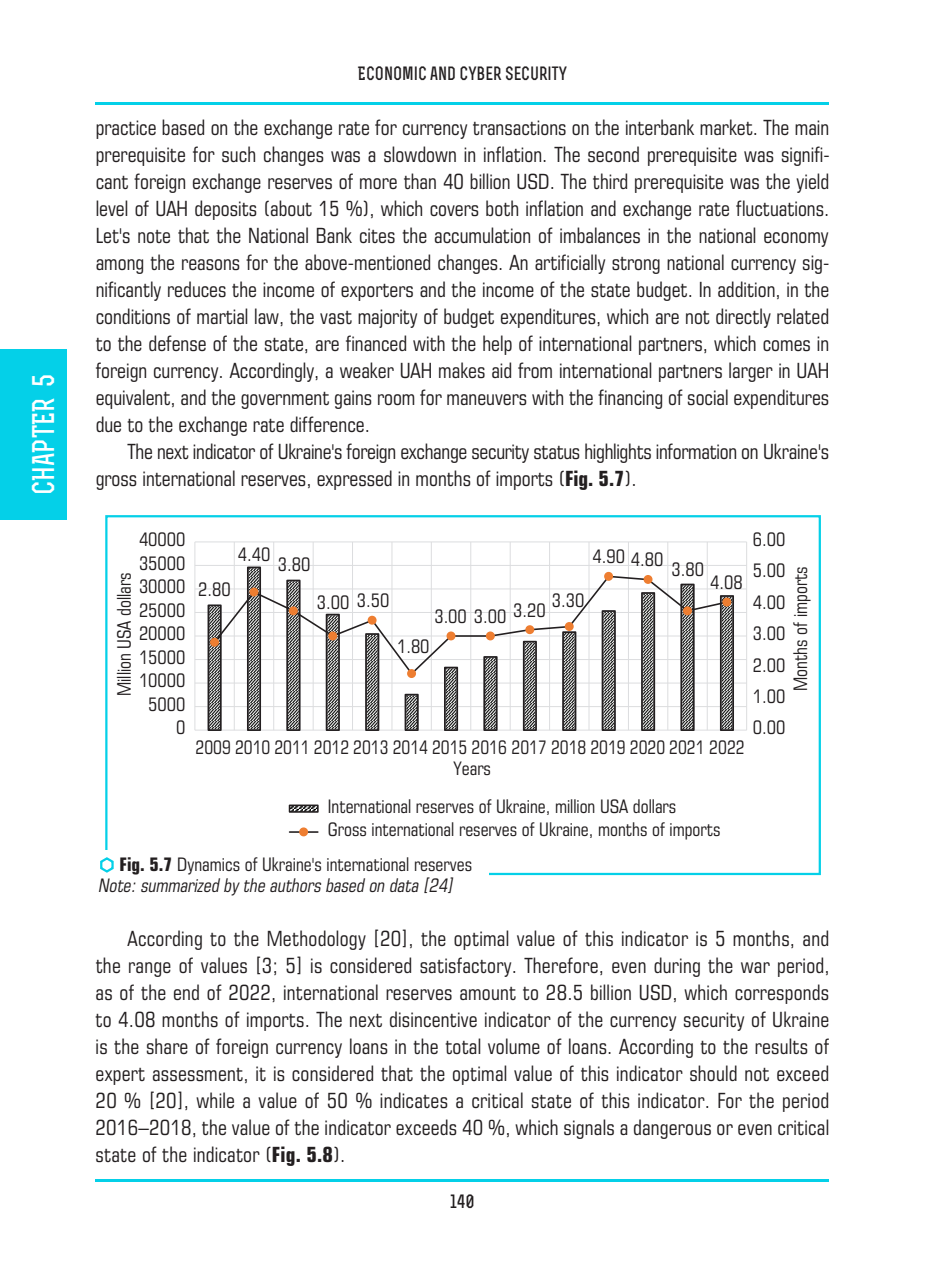
<style>
.page{position:relative;width:925px;height:1276px;background:#fff}
.page>*{position:absolute;margin:0;border:0;box-sizing:border-box;transform-origin:0 0}
.t1{font:700 29.25px "Rex";color:#fff}
.t2{font:20.25px/27px "Europe Cond";color:#231f20;text-align:justify}
.t3{font:18px/37.4px "Europe Cond";color:#231f20}
.t4{font:italic 18px/20.2px "Europe Cond";color:#231f20}
.t5{font:18px "Europe Cond";color:#231f20;scale:.95 1}
.t6{font:700 18px "Rex";color:#231f20}
.s1{font-weight:700}
.s2{font-weight:700;font-style:normal}
.s3{font-style:normal}
</style>
<div class="page">
<hr style="left:96px;top:102px;width:733px;height:2px;background:#04d0e8">
<hr style="left:96px;top:1179px;width:733px;height:2px;background:#04d0e8">
<div style="left:0;top:349px;width:67px;height:171px;background:#04d0e8"></div>
<div style="left:105px;top:515px;width:716px;height:360px;background:#fff;border:2px solid #04d0e8"></div>
<div style="left:99px;top:850px;width:389px;height:41px;background:#fff"></div>
<hr style="left:195px;top:729px;width:552px;height:1px;background:#dcdddf">
<hr style="left:194px;top:542px;width:1px;height:188px;background:#dcdddf">
<hr style="left:234px;top:542px;width:1px;height:188px;background:#dcdddf">
<hr style="left:273px;top:542px;width:1px;height:188px;background:#dcdddf">
<hr style="left:313px;top:542px;width:1px;height:188px;background:#dcdddf">
<hr style="left:352px;top:542px;width:1px;height:188px;background:#dcdddf">
<hr style="left:391px;top:542px;width:1px;height:188px;background:#dcdddf">
<hr style="left:431px;top:542px;width:1px;height:188px;background:#dcdddf">
<hr style="left:470px;top:542px;width:1px;height:188px;background:#dcdddf">
<hr style="left:510px;top:542px;width:1px;height:188px;background:#dcdddf">
<hr style="left:549px;top:542px;width:1px;height:188px;background:#dcdddf">
<hr style="left:588px;top:542px;width:1px;height:188px;background:#dcdddf">
<hr style="left:628px;top:542px;width:1px;height:188px;background:#dcdddf">
<hr style="left:667px;top:542px;width:1px;height:188px;background:#dcdddf">
<hr style="left:707px;top:542px;width:1px;height:188px;background:#dcdddf">
<hr style="left:746px;top:542px;width:1px;height:188px;background:#dcdddf">
<hr style="left:195px;top:706px;width:552px;height:1px;background:#dcdddf">
<hr style="left:195px;top:682px;width:552px;height:1px;background:#dcdddf">
<hr style="left:195px;top:659px;width:552px;height:1px;background:#dcdddf">
<hr style="left:195px;top:635px;width:552px;height:1px;background:#dcdddf">
<hr style="left:195px;top:612px;width:552px;height:1px;background:#dcdddf">
<hr style="left:195px;top:588px;width:552px;height:1px;background:#dcdddf">
<hr style="left:195px;top:565px;width:552px;height:1px;background:#dcdddf">
<hr style="left:195px;top:541px;width:552px;height:1px;background:#dcdddf">
<svg style="left:207px;top:566px;width:528px;height:165px"></svg>
<svg style="left:212px;top:575px;width:517px;height:101px"></svg>
<div style="left:211px;top:638px;width:7px;height:8px;background:#ee7e31;border-radius:50%"></div>
<div style="left:210px;top:638px;width:9px;height:9px;border:2px solid #ee7e31;border-radius:50%"></div>
<div style="left:250px;top:588px;width:8px;height:7px;background:#ee7e31;border-radius:50%"></div>
<div style="left:249px;top:587px;width:9px;height:9px;border:2px solid #ee7e31;border-radius:50%"></div>
<div style="left:290px;top:607px;width:7px;height:7px;background:#ee7e31;border-radius:50%"></div>
<div style="left:289px;top:606px;width:9px;height:9px;border:2px solid #ee7e31;border-radius:50%"></div>
<div style="left:329px;top:632px;width:7px;height:7px;background:#ee7e31;border-radius:50%"></div>
<div style="left:328px;top:631px;width:9px;height:9px;border:2px solid #ee7e31;border-radius:50%"></div>
<div style="left:368px;top:616px;width:8px;height:8px;background:#ee7e31;border-radius:50%"></div>
<div style="left:368px;top:616px;width:9px;height:8px;border:2px solid #ee7e31;border-radius:50%"></div>
<div style="left:408px;top:670px;width:7px;height:7px;background:#ee7e31;border-radius:50%"></div>
<div style="left:407px;top:669px;width:9px;height:9px;border:2px solid #ee7e31;border-radius:50%"></div>
<div style="left:447px;top:632px;width:8px;height:7px;background:#ee7e31;border-radius:50%"></div>
<div style="left:446px;top:631px;width:9px;height:9px;border:2px solid #ee7e31;border-radius:50%"></div>
<div style="left:487px;top:632px;width:7px;height:7px;background:#ee7e31;border-radius:50%"></div>
<div style="left:486px;top:631px;width:9px;height:9px;border:2px solid #ee7e31;border-radius:50%"></div>
<div style="left:526px;top:626px;width:7px;height:7px;background:#ee7e31;border-radius:50%"></div>
<div style="left:525px;top:625px;width:9px;height:9px;border:2px solid #ee7e31;border-radius:50%"></div>
<div style="left:566px;top:623px;width:7px;height:7px;background:#ee7e31;border-radius:50%"></div>
<div style="left:565px;top:622px;width:9px;height:9px;border:2px solid #ee7e31;border-radius:50%"></div>
<div style="left:605px;top:573px;width:7px;height:7px;background:#ee7e31;border-radius:50%"></div>
<div style="left:604px;top:572px;width:9px;height:9px;border:2px solid #ee7e31;border-radius:50%"></div>
<div style="left:644px;top:576px;width:8px;height:7px;background:#ee7e31;border-radius:50%"></div>
<div style="left:643px;top:575px;width:9px;height:9px;border:2px solid #ee7e31;border-radius:50%"></div>
<div style="left:684px;top:607px;width:7px;height:7px;background:#ee7e31;border-radius:50%"></div>
<div style="left:683px;top:606px;width:9px;height:9px;border:2px solid #ee7e31;border-radius:50%"></div>
<div style="left:723px;top:598px;width:7px;height:8px;background:#ee7e31;border-radius:50%"></div>
<div style="left:722px;top:597px;width:9px;height:9px;border:2px solid #ee7e31;border-radius:50%"></div>
<svg style="left:292px;top:807px;width:24px;height:2px"></svg>
<div style="left:289px;top:804px;width:30px;height:8px;border:2px solid #231f20"></div>
<hr style="left:289px;top:831px;width:29px;height:2px;background:#231f20">
<div style="left:300px;top:828px;width:7px;height:7px;background:#ee7e31;border-radius:50%"></div>
<div style="left:299px;top:827px;width:9px;height:9px;border:2px solid #ee7e31;border-radius:50%"></div>
<h1 class="t1" style="left:25px;top:495px;width:123px;rotate:-90deg">CHAPTER 5</h1>
<p class="t6" style="left:358px;top:63px;width:211px">ECONOMIC AND CYBER SECURITY</p>
<p class="t2" style="left:96px;top:114px;width:736px">practice based on the exchange rate for currency transactions on the interbank market. The main prerequisite for such changes was a slowdown in inflation. The second prerequisite was signifi&shy;cant foreign exchange reserves of more than 40 billion USD. The third prerequisite was the yield level of UAH deposits (about 15 %), which covers both inflation and exchange rate fluctuations.<br>Let's note that the National Bank cites the accumulation of imbalances in the national economy among the reasons for the above-mentioned changes. An artificially strong national currency sig&shy;nificantly reduces the income of exporters and the income of the state budget. In addition, in the conditions of martial law, the vast majority of budget expenditures, which are not directly related to the defense of the state, are financed with the help of international partners, which comes in foreign currency. Accordingly, a weaker UAH makes aid from international partners larger in UAH equivalent, and the government gains room for maneuvers with the financing of social expenditures due to the exchange rate difference.</p>
<p class="t2" style="left:96px;top:438px;width:735px;text-indent:32px">The next indicator of Ukraine's foreign exchange security status highlights information on Ukraine's gross international reserves, expressed in months of imports (<span class="s1">Fig. 5.7</span>).</p>
<p class="t3" style="left:139px;top:520px;width:48px">40000</p>
<p class="t3" style="left:753px;top:520px;width:34px">6.00</p>
<p class="t3" style="left:238px;top:536px;width:34px">4.40</p>
<p class="t3" style="left:593px;top:539px;width:72px">4.90 4.80</p>
<p class="t3" style="left:139px;top:544px;width:48px">35000</p>
<p class="t3" style="left:278px;top:546px;width:34px">3.80</p>
<p class="t3" style="left:671px;top:551px;width:34px">3.80</p>
<p class="t3" style="left:753px;top:552px;width:34px">5.00</p>
<p class="t3" style="left:105px;top:696px;width:125px;rotate:-90deg">Million USA dollars</p>
<p class="t3" style="left:782px;top:691px;width:126px;rotate:-90deg">Months of imports</p>
<p class="t3" style="left:710px;top:563px;width:34px">4.08</p>
<p class="t3" style="left:139px;top:567px;width:48px">30000</p>
<p class="t3" style="left:198px;top:571px;width:34px">2.80</p>
<p class="t3" style="left:552px;top:581px;width:34px">3.30</p>
<p class="t3" style="left:317px;top:582px;width:74px">3.00 3.50</p>
<p class="t3" style="left:753px;top:583px;width:34px">4.00</p>
<p class="t3" style="left:434px;top:597px;width:113px">3.00 3.00 3.20</p>
<p class="t3" style="left:139px;top:591px;width:48px">25000</p>
<p class="t3" style="left:139px;top:615px;width:48px">20000</p>
<p class="t3" style="left:753px;top:615px;width:34px">3.00</p>
<p class="t3" style="left:397px;top:627px;width:34px">1.80</p>
<p class="t3" style="left:139px;top:638px;width:48px">15000</p>
<p class="t3" style="left:753px;top:646px;width:34px">2.00</p>
<p class="t3" style="left:139px;top:662px;width:48px">10000</p>
<p class="t3" style="left:753px;top:677px;width:34px">1.00</p>
<p class="t3" style="left:148px;top:685px;width:39px">5000</p>
<p class="t3" style="left:176px;top:709px;width:11px">0</p>
<p class="t5" style="left:196px;top:736px;width:579px">2009 2010 2011 2012 2013 2014 2015 2016 2017 2018 2019 2020 2021 2022</p>
<p class="t3" style="left:328px;top:750px;width:350px;text-indent:126px">Years<br>International reserves of Ukraine, million USA dollars</p>
<p class="t3" style="left:328px;top:811px;width:394px">Gross international reserves of Ukraine, months of imports</p>
<p class="t4" style="left:99px;top:854px;width:375px;text-indent:21px"><span class="s2">Fig. 5.7</span> <span class="s3">Dynamics of Ukraine's international reserves<br></span>Note: summarized by the authors based on data [24]</p>
<p class="t3" style="left:753px;top:709px;width:34px">0.00</p>
<p class="t2" style="left:96px;top:924px;width:735px;text-indent:32px">According to the Methodology [20], the optimal value of this indicator is 5 months, and the range of values [3; 5] is considered satisfactory. Therefore, even during the war period, as of the end of 2022, international reserves amount to 28.5 billion USD, which corresponds to 4.08 months of imports. The next disincentive indicator of the currency security of Ukraine is the share of foreign currency loans in the total volume of loans. According to the results of expert assessment, it is considered that the optimal value of this indicator should not exceed 20 % [20], while a value of 50 % indicates a critical state of this indicator. For the period 2016–2018, the value of the indicator exceeds 40 %, which signals a dangerous or even critical state of the indicator (<span class="s1">Fig. 5.8</span>).</p>
<p class="t6" style="left:450px;top:1189px;width:26px">140</p>
</div>
